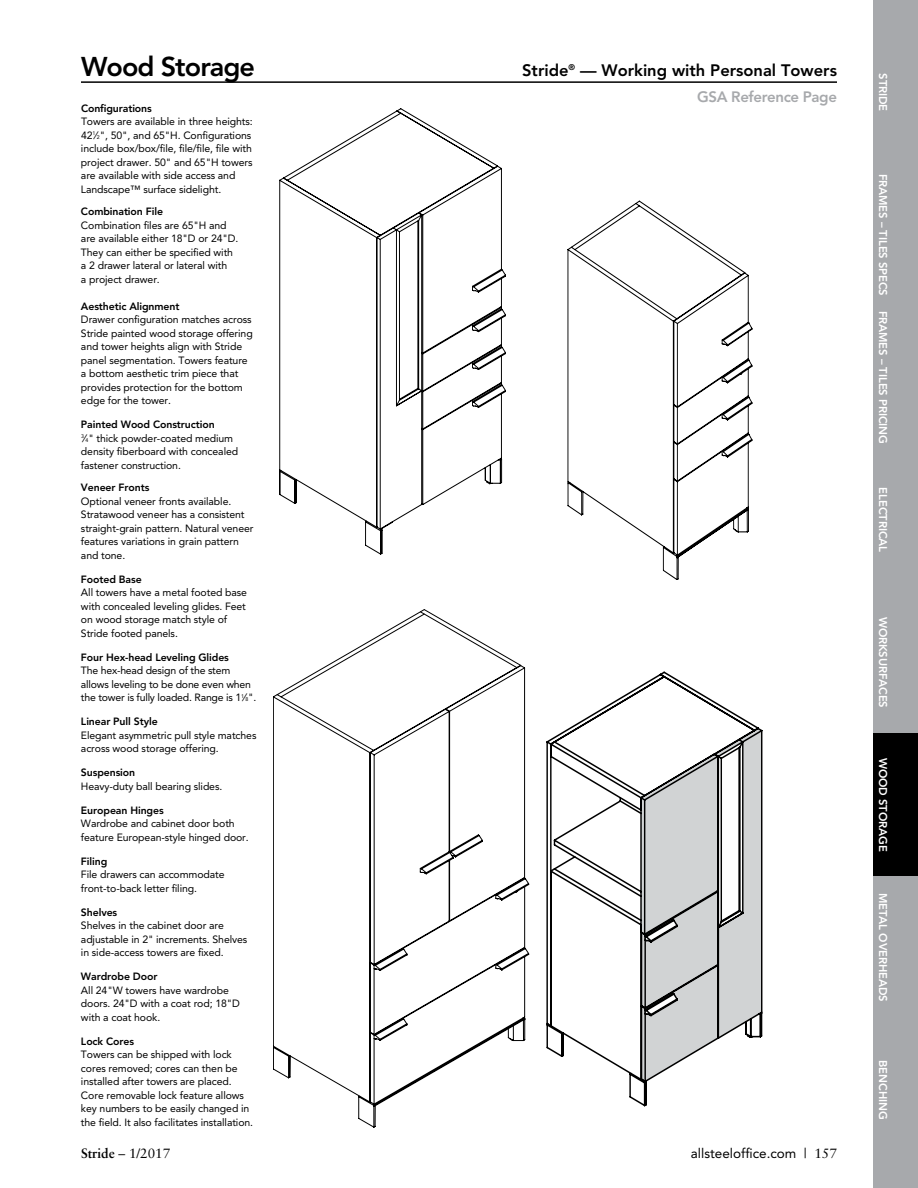
<style>
.page{position:relative;width:918px;height:1188px;background:#fff}
.page>*{position:absolute;margin:0;border:0;box-sizing:border-box;transform-origin:0 0}
.t1{font:800 27px "Avenir";letter-spacing:-.035em;color:#000}
.t2{font:800 16.5px "Avenir";color:#000}
.t3{font:800 15px "Avenir";letter-spacing:-.025em;color:#a7a9ac}
.t4{font:13.5px "Avenir";color:#000}
.t5{font:13.5px "Sabon";color:#000}
.t6{font:800 11.25px "Avenir";letter-spacing:-.01em;color:#fff}
.t7{font:10.5px/13.5px "Avenir";letter-spacing:-.01em;color:#000}
.t8{font:800 10.5px "Avenir";letter-spacing:-.01em;color:#000}
.s1{font-size:5.25px}
.s2{font-weight:800}
.s3{font-weight:700}
.s4{font-family:"Sabon"}
</style>
<div class="page">
<div style="left:873px;top:0;width:45px;height:1188px;background:#a7a9ac"></div>
<div style="left:873px;top:734px;width:45px;height:142px;background:#000"></div>
<hr style="left:81px;top:81px;width:756px;height:2px;background:#000">
<svg style="left:279px;top:108px;width:227px;height:446px"></svg>
<svg style="left:472px;top:268px;width:31px;height:24px"></svg>
<svg style="left:568px;top:201px;width:181px;height:121px"></svg>
<svg style="left:568px;top:322px;width:184px;height:258px"></svg>
<svg style="left:273px;top:609px;width:256px;height:518px"></svg>
<svg style="left:546px;top:672px;width:213px;height:434px"></svg>
<svg style="left:641px;top:728px;width:121px;height:353px"></svg>
<h1 class="t1" style="left:81px;top:51px;width:176px">Wood Storage</h1>
<h2 class="t2" style="left:522px;top:61px;width:316px">Stride<sup>®</sup> — Working with Personal Towers</h2>
<h3 class="t3" style="left:697px;top:88px;width:141px">GSA Reference Page</h3>
<p class="t8" style="left:81px;top:102px;width:72px">Configurations</p>
<p class="t7" style="left:81px;top:115px;width:173px">Towers are available in three heights:<br>42<sup>1</sup>⁄<span class="s1">2</span>", 50", and 65"H. Configurations include box/box/file, file/file, file with project drawer. 50" and 65"H towers are available with side access and Landscape™ surface sidelight.</p>
<p class="t8" style="left:81px;top:205px;width:84px">Combination File</p>
<p class="t7" style="left:81px;top:218px;width:159px">Combination files are 65"H and are available either 18"D or 24"D.<br>They can either be specified with a 2 drawer lateral or lateral with<br>a project drawer.</p>
<p class="t8" style="left:81px;top:300px;width:100px">Aesthetic Alignment</p>
<p class="t7" style="left:81px;top:313px;width:173px">Drawer configuration matches across Stride painted wood storage offering and tower heights align with Stride panel segmentation. Towers feature a bottom aesthetic trim piece that provides protection for the bottom edge for the tower.</p>
<p class="t7" style="left:81px;top:418px;width:159px"><span class="s2">Painted Wood Construction<br></span><sup>3</sup>⁄<span class="s1">4</span>" thick powder-coated medium density fiberboard with concealed fastener construction.</p>
<p class="t8" style="left:81px;top:481px;width:70px">Veneer Fronts</p>
<p class="t7" style="left:81px;top:494px;width:174px">Optional veneer fronts available.<br>Stratawood veneer has a consistent straight-grain pattern. Natural veneer features variations in grain pattern and tone.</p>
<p class="t8" style="left:81px;top:573px;width:62px">Footed Base</p>
<p class="t7" style="left:81px;top:586px;width:168px">All towers have a metal footed base with concealed leveling glides. Feet on wood storage match style of<br>Stride footed panels.</p>
<p class="t8" style="left:81px;top:651px;width:149px">Four Hex-head Leveling Glides</p>
<p class="t7" style="left:81px;top:664px;width:177px">The hex-head design of the stem allows leveling to be done even when the tower is fully loaded. Range is 1<sup>1</sup>⁄<span class="s1">8</span>".</p>
<p class="t8" style="left:81px;top:715px;width:78px">Linear Pull Style</p>
<p class="t7" style="left:81px;top:728px;width:177px">Elegant asymmetric pull style matches across wood storage offering.</p>
<p class="t8" style="left:81px;top:766px;width:56px">Suspension</p>
<p class="t7" style="left:81px;top:779px;width:143px">Heavy-duty ball bearing slides.</p>
<p class="t8" style="left:81px;top:804px;width:84px">European Hinges</p>
<p class="t7" style="left:81px;top:817px;width:169px">Wardrobe and cabinet door both feature European-style hinged door.</p>
<p class="t8" style="left:81px;top:855px;width:28px">Filing</p>
<p class="t7" style="left:81px;top:868px;width:145px">File drawers can accommodate front‑to‑back letter filing.</p>
<p class="t8" style="left:81px;top:906px;width:38px">Shelves</p>
<p class="t7" style="left:81px;top:919px;width:168px">Shelves in the cabinet door are adjustable in 2" increments. Shelves in side‑access towers are fixed.</p>
<p class="t8" style="left:81px;top:970px;width:78px">Wardrobe Door</p>
<p class="t7" style="left:81px;top:983px;width:160px">All 24"W towers have wardrobe doors. 24"D with a coat rod; 18"D with a coat hook.</p>
<p class="t8" style="left:81px;top:1035px;width:55px">Lock Cores</p>
<p class="t7" style="left:81px;top:1048px;width:174px">Towers can be shipped with lock cores removed; cores can then be installed after towers are placed.<br>Core removable lock feature allows key numbers to be easily changed in the field. It also facilitates installation.</p>
<p class="t5" style="left:81px;top:1145px;width:91px"><span class="s3">Stride</span> – 1/2017</p>
<p class="t4" style="left:691px;top:1145px;width:148px">allsteeloffice.com <span class="s4">| 157</span></p>
<p class="t6" style="left:890px;top:73px;width:39px;rotate:90deg">STRIDE</p>
<p class="t6" style="left:890px;top:174px;width:124px;rotate:90deg">FRAMES – TILES SPECS</p>
<p class="t6" style="left:890px;top:311px;width:135px;rotate:90deg">FRAMES – TILES PRICING</p>
<p class="t6" style="left:890px;top:487px;width:66px;rotate:90deg">ELECTRICAL</p>
<p class="t6" style="left:890px;top:617px;width:93px;rotate:90deg">WORKSURFACES</p>
<p class="t6" style="left:890px;top:758px;width:95px;rotate:90deg">WOOD STORAGE</p>
<p class="t6" style="left:890px;top:893px;width:110px;rotate:90deg">METAL OVERHEADS</p>
<p class="t6" style="left:890px;top:1060px;width:61px;rotate:90deg">BENCHING</p>
</div>
